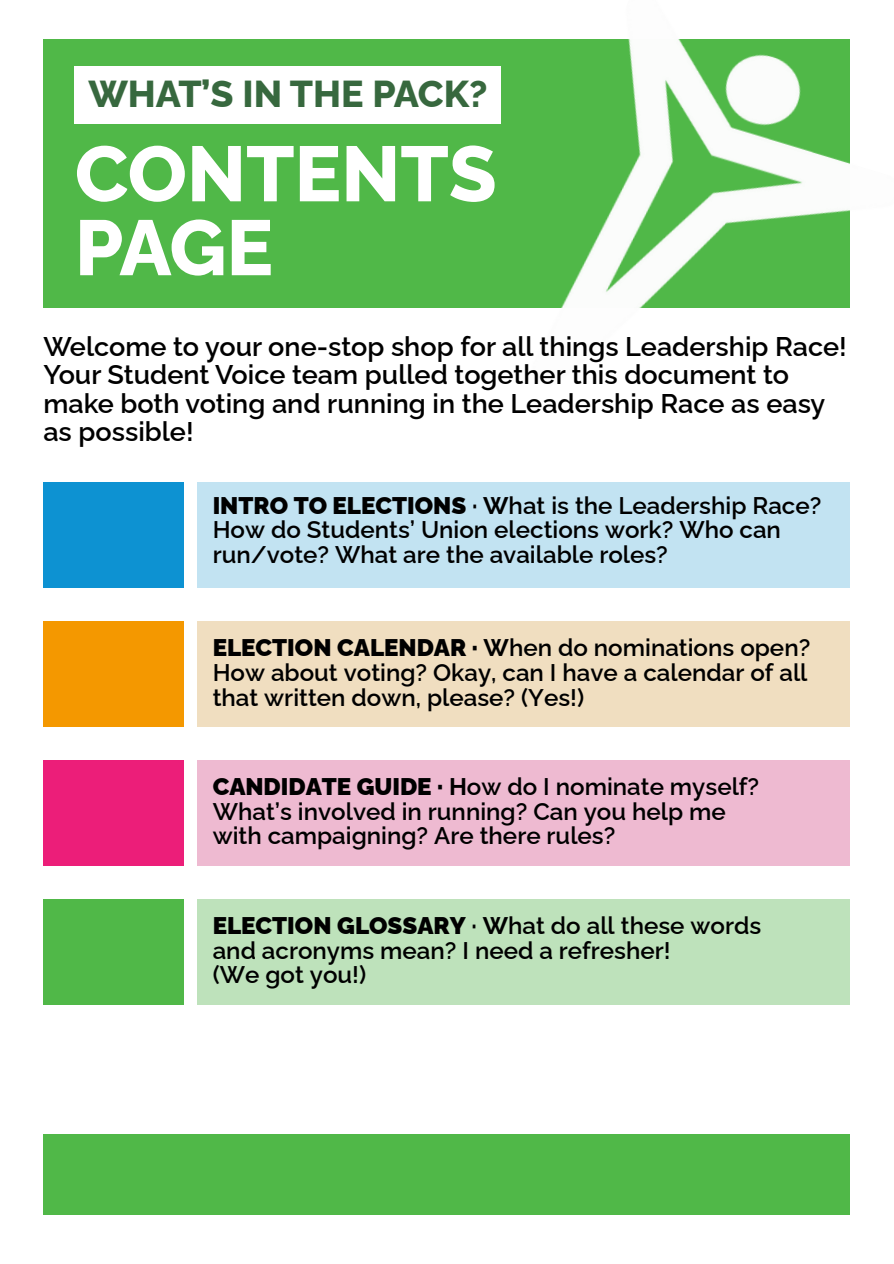
<style>
.page{position:relative;width:894px;height:1264px;background:#fff}
.page>*{position:absolute;margin:0;border:0;box-sizing:border-box;transform-origin:0 0}
.t1{font:800 77.85px/73.8px "Raleway";color:#fff}
.t2{font:800 37.5px "Raleway";color:#37683e}
.t3{font:600 27px/28.2px "Raleway";color:#000}
.t4{font:600 24.15px/24.8px "Raleway";color:#000}
.s1{font-weight:900}
.s2{font-weight:700}
</style>
<div class="page">
<div style="left:43px;top:40px;width:806px;height:268px;background:#50b848"></div>
<img style="left:515px;top:39px;width:335px;height:269px">
<div style="left:75px;top:66px;width:426px;height:58px;background:#fff"></div>
<div style="left:43px;top:1133px;width:806px;height:81px;background:#50b848"></div>
<div style="left:43px;top:482px;width:140px;height:106px;background:#0d92d2"></div>
<div style="left:43px;top:621px;width:140px;height:105px;background:#f49800"></div>
<div style="left:43px;top:760px;width:140px;height:105px;background:#ec1e79"></div>
<div style="left:43px;top:898px;width:140px;height:106px;background:#50b848"></div>
<div style="left:198px;top:482px;width:651px;height:106px;background:#c2e3f2"></div>
<div style="left:198px;top:621px;width:651px;height:105px;background:#f0dec0"></div>
<div style="left:198px;top:760px;width:651px;height:105px;background:#eebad1"></div>
<div style="left:198px;top:898px;width:651px;height:106px;background:#bee2bb"></div>
<p class="t2" style="left:88px;top:72px;width:400px">WHAT’S IN THE PACK?</p>
<h2 class="t1" style="left:75px;top:137px;width:423px">CONTENTS<br>PAGE</h2>
<h1 class="t3" style="left:43px;top:332px;width:804px">Welcome to your one-stop shop for all things Leadership Race!<br>Your Student Voice team pulled together this document to make both voting and running in the Leadership Race as easy as possible!</h1>
<h3 class="t4" style="left:213px;top:492px;width:610px"><span class="s1">INTRO TO ELECTIONS</span> <span class="s2">· W</span>hat is the Leadership Race?<br>How do Students’ Union elections work? Who can run/vote? What are the available roles?</h3>
<p class="t4" style="left:213px;top:635px;width:599px;text-align:justify"><span class="s1">ELECTION CALENDAR ·</span> <span class="s2">W</span>hen do nominations open?<br>How about voting? Okay, can I have a calendar of all that written down, please? (Yes!)</p>
<p class="t4" style="left:213px;top:774px;width:547px"><span class="s1">CANDIDATE GUIDE ·</span> <span class="s2">H</span>ow do I nominate myself?</p>
<p class="t4" style="left:213px;top:798px;width:514px">What’s involved in running? Can you help me</p>
<p class="t4" style="left:213px;top:823px;width:404px">with campaigning? Are there rules?</p>
<p class="t4" style="left:213px;top:913px;width:550px"><span class="s1">ELECTION GLOSSARY</span> <span class="s2">· W</span>hat do all these words</p>
<p class="t4" style="left:213px;top:937px;width:459px">and acronyms mean? I need a refresher!</p>
<p class="t4" style="left:213px;top:962px;width:155px">(We got you!)</p>
</div>
